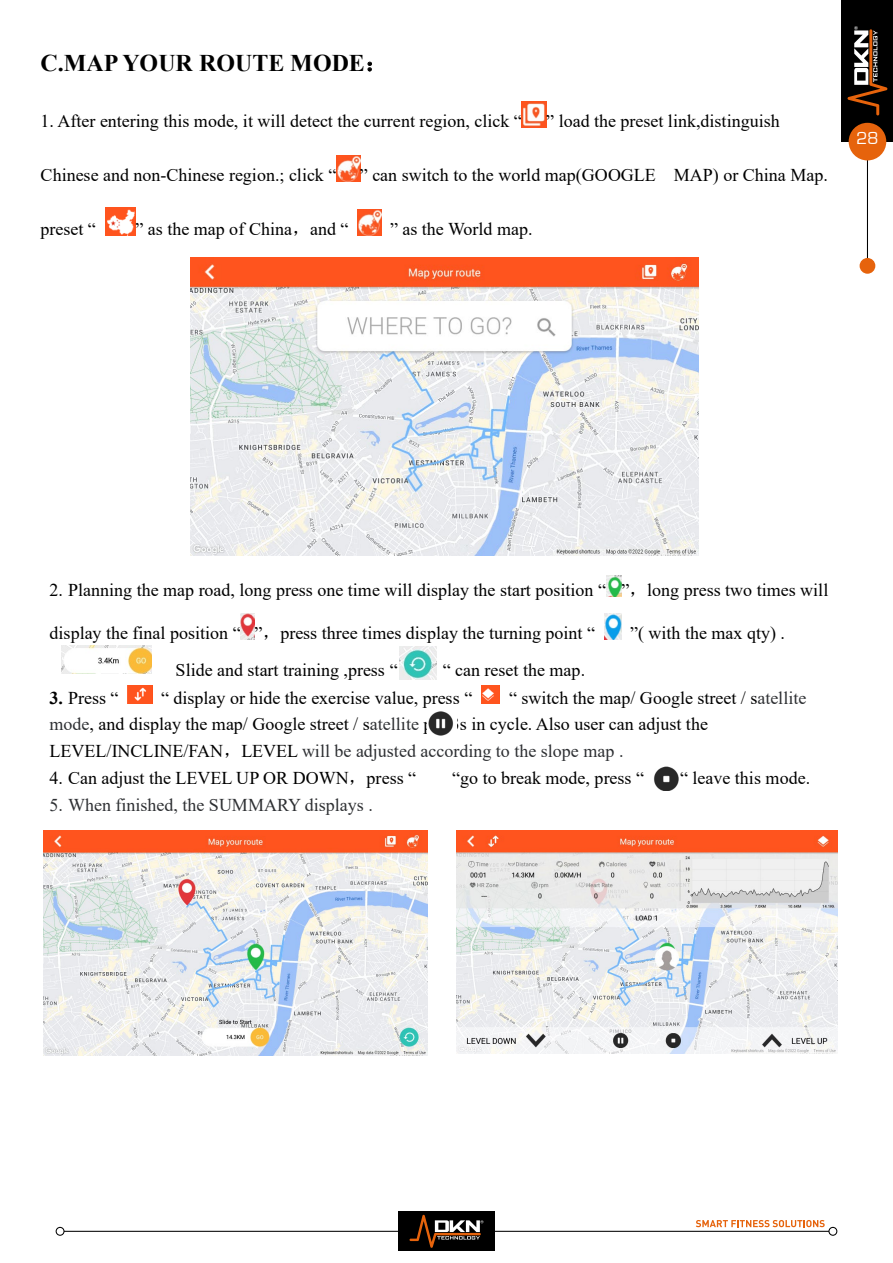
<style>
.page{position:relative;width:893px;height:1263px;background:#fff}
.page>*{position:absolute;margin:0;border:0;box-sizing:border-box;transform-origin:0 0}
.t1{font:700 24px "Times New Roman";color:#000}
.t2{font:18px/26.7px "Times New Roman";color:#000}
.t3{font:18px "Times New Roman";color:#2e3033}
.t4{font:18px "Eurostar";color:#fff}
.s1{font-family:"Sim Sun";font-weight:400}
.s2{font-family:"Sim Sun"}
.s3{font-weight:700}
.s4{color:#2e3033}
</style>
<div class="page">
<hr style="left:60px;top:1231px;width:773px;height:1px;background:#000">
<svg style="left:56px;top:1227px;width:9px;height:9px"></svg>
<div style="left:398px;top:1212px;width:97px;height:39px;background:#000"></div>
<svg style="left:409px;top:1215px;width:74px;height:33px"></svg>
<svg style="left:696px;top:1220px;width:141px;height:16px"></svg>
<div style="left:842px;top:0;width:51px;height:142px;background:#000"></div>
<svg style="left:847px;top:26px;width:40px;height:90px"></svg>
<hr style="left:867px;top:145px;width:1px;height:127px;background:#000">
<div style="left:849px;top:123px;width:37px;height:37px;background:#e6630c;border-radius:50%"></div>
<div style="left:860px;top:258px;width:15px;height:16px;background:#e6630c;border-radius:50%"></div>
<img style="left:522px;top:101px;width:25px;height:26px">
<img style="left:337px;top:155px;width:23px;height:26px">
<img style="left:105px;top:208px;width:31px;height:27px">
<img style="left:358px;top:210px;width:23px;height:25px">
<img style="left:606px;top:575px;width:15px;height:22px">
<img style="left:241px;top:614px;width:14px;height:25px">
<img style="left:604px;top:614px;width:17px;height:25px">
<img style="left:128px;top:686px;width:24px;height:18px">
<img style="left:481px;top:686px;width:19px;height:18px">
<img style="left:61px;top:646px;width:90px;height:28px">
<img style="left:399px;top:646px;width:37px;height:34px">
<img style="left:428px;top:711px;width:26px;height:25px">
<img style="left:654px;top:766px;width:25px;height:24px">
<img style="left:190px;top:258px;width:509px;height:297px">
<img style="left:43px;top:830px;width:384px;height:225px">
<img style="left:457px;top:830px;width:381px;height:223px">
<h1 class="t1" style="left:41px;top:45px;width:350px">C.MAP YOUR ROUTE MODE<span class="s1">：</span></h1>
<p class="t2" style="left:41px;top:107px;width:483px">1. After entering this mode, it will detect the current region, click “</p>
<p class="t2" style="left:546px;top:107px;width:235px">” load the preset link,distinguish</p>
<p class="t2" style="left:41px;top:161px;width:297px">Chinese and non-Chinese region.; click “</p>
<p class="t2" style="left:360px;top:161px;width:469px">” can switch to the world map(GOOGLE MAP) or China Map.</p>
<p class="t2" style="left:41px;top:215px;width:57px">preset “</p>
<p class="t2" style="left:135px;top:215px;width:215px">” as the map of China<span class="s2">，</span>and “</p>
<p class="t2" style="left:390px;top:215px;width:144px">” as the World map.</p>
<p class="t4" style="left:856px;top:127px;width:24px">28</p>
<p class="t2" style="left:50px;top:576px;width:780px">2. Planning the map road, long press one time will display the start position “ ”<span class="s2">，</span>long press two times will</p>
<p class="t2" style="left:50px;top:619px;width:547px">display the final position “ ”<span class="s2">，</span>press three times display the turning point “</p>
<p class="t2" style="left:630px;top:619px;width:156px">”( with the max qty) .</p>
<p class="t2" style="left:176px;top:656px;width:224px">Slide and start training ,press “</p>
<p class="t2" style="left:443px;top:656px;width:144px">“ can reset the map.</p>
<p class="t2" style="left:50px;top:684px;width:71px"><span class="s3">3.</span> Press “</p>
<p class="t2" style="left:161px;top:684px;width:313px">“ display or hide the exercise value, press “</p>
<p class="t2" style="left:50px;top:684px;width:758px;text-indent:459px">“ switch the map/ Google street / s<span class="s4">atellite mode</span>, and display the map/ Google street / s<span class="s4">atellite</span> per 3s in cycle. Also user can adjust the<br>LEVEL/INCLINE/FAN<span class="s2">，</span>LEVEL <span class="s4">will be adjusted according to the slope map .</span></p>
<p class="t2" style="left:50px;top:764px;width:368px">4. Can adjust the LEVEL UP OR DOWN<span class="s2">，</span>press “</p>
<p class="t2" style="left:452px;top:764px;width:359px">“go to break mode, press “ <span class="s2">式</span> “ leave this mode.</p>
<p class="t3" style="left:50px;top:792px;width:325px">5. When finished, the SUMMARY displays .</p>
</div>
